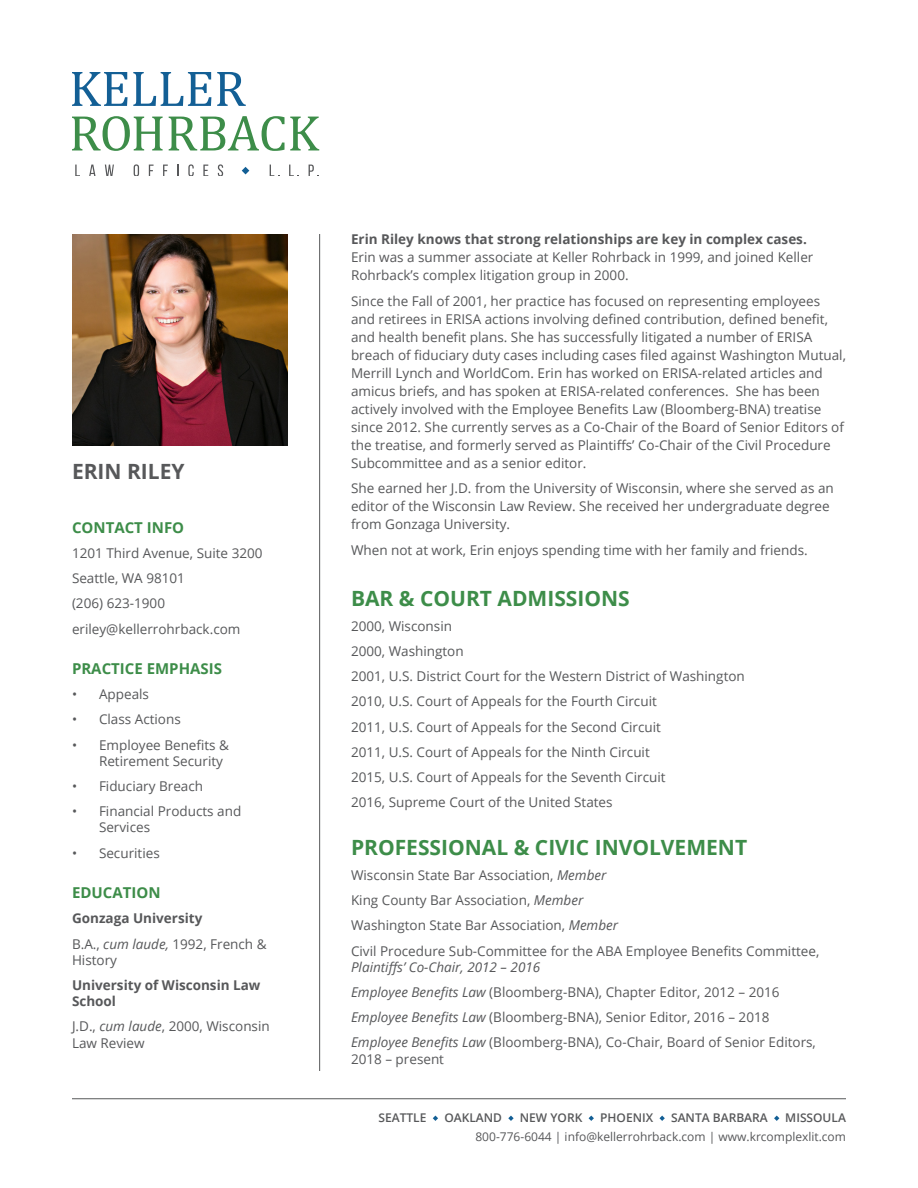
<style>
.page{position:relative;width:918px;height:1188px;background:#fff}
.page>*{position:absolute;margin:0;border:0;box-sizing:border-box;transform-origin:0 0}
.t1{font:700 21px "Open Sans";color:#3d8d49}
.name{font:700 21px "Open Sans";color:#57585a}
.subhead{font:700 15px "Open Sans";color:#3d8d49}
.body{font:13.5px/18px "Open Sans";color:#57585a}
.contact{font:13.5px "Open Sans";color:#57585a}
.t2{font:700 13.5px/16.2px "Open Sans";color:#57585a}
.body-2{font:12px "Open Sans";color:#57585a}
.body-3{font:600 12px "Open Sans";color:#57585a}
.s1{font-style:italic}
.s2{font-weight:700}
</style>
<div class="page">
<hr style="left:319px;top:234px;width:1px;height:837px;background:#57585a">
<hr style="left:72px;top:1098px;width:774px;height:1px;background:#57585a">
<img style="left:72px;top:234px;width:216px;height:211px">
<svg style="left:217px;top:72px;width:29px;height:34px"></svg>
<svg style="left:72px;top:72px;width:139px;height:34px"></svg>
<svg style="left:72px;top:116px;width:91px;height:35px"></svg>
<svg style="left:169px;top:116px;width:150px;height:35px"></svg>
<svg style="left:75px;top:165px;width:5px;height:11px"></svg>
<svg style="left:89px;top:165px;width:7px;height:11px"></svg>
<svg style="left:105px;top:165px;width:9px;height:11px"></svg>
<svg style="left:134px;top:164px;width:5px;height:12px"></svg>
<svg style="left:149px;top:165px;width:5px;height:11px"></svg>
<svg style="left:163px;top:165px;width:5px;height:11px"></svg>
<svg style="left:177px;top:165px;width:2px;height:11px"></svg>
<svg style="left:188px;top:164px;width:6px;height:12px"></svg>
<svg style="left:203px;top:165px;width:5px;height:11px"></svg>
<svg style="left:218px;top:164px;width:5px;height:12px"></svg>
<svg style="left:242px;top:167px;width:7px;height:7px"></svg>
<svg style="left:270px;top:165px;width:9px;height:11px"></svg>
<svg style="left:289px;top:165px;width:10px;height:11px"></svg>
<svg style="left:309px;top:165px;width:10px;height:11px"></svg>
<svg style="left:433px;top:1116px;width:5px;height:5px"></svg>
<svg style="left:508px;top:1116px;width:6px;height:5px"></svg>
<svg style="left:589px;top:1116px;width:5px;height:5px"></svg>
<svg style="left:659px;top:1116px;width:6px;height:5px"></svg>
<svg style="left:774px;top:1116px;width:5px;height:5px"></svg>
<p class="name" style="left:72px;top:456px;width:114px">ERIN RILEY</p>
<p class="subhead" style="left:72px;top:517px;width:114px">CONTACT INFO</p>
<p class="contact" style="left:72px;top:544px;width:192px">1201 Third Avenue, Suite 3200</p>
<p class="contact" style="left:72px;top:569px;width:114px">Seattle, WA 98101</p>
<p class="contact" style="left:72px;top:594px;width:95px">(206) 623-1900</p>
<p class="contact" style="left:72px;top:619px;width:170px">eriley@kellerrohrback.com</p>
<p class="subhead" style="left:72px;top:658px;width:152px">PRACTICE EMPHASIS</p>
<p class="body" style="left:72px;top:685px;width:79px">• Appeals</p>
<p class="body" style="left:72px;top:710px;width:110px">• Class Actions</p>
<p class="body" style="left:99px;top:736px;width:132px;line-height:16.2px;text-indent:-27px">• Employee Benefits &amp;<br>Retirement Security</p>
<p class="body" style="left:72px;top:777px;width:133px">• Fiduciary Breach</p>
<p class="body" style="left:99px;top:803px;width:144px;line-height:16.2px;text-indent:-27px">• Financial Products and<br>Services</p>
<p class="body" style="left:72px;top:843px;width:89px">• Securities</p>
<p class="subhead" style="left:72px;top:882px;width:90px">EDUCATION</p>
<p class="t2" style="left:72px;top:910px;width:132px">Gonzaga University</p>
<p class="body" style="left:72px;top:935px;width:196px;line-height:16.2px">B.A., <span class="s1">cum laude,</span> 1992, French &amp;<br>History</p>
<p class="t2" style="left:72px;top:977px;width:190px">University of Wisconsin Law<br>School</p>
<p class="body" style="left:72px;top:1018px;width:199px;line-height:16.2px">J.D., <span class="s1">cum laude</span>, 2000, Wisconsin<br>Law Review</p>
<p class="body" style="left:351px;top:230px;width:464px"><span class="s2">Erin Riley knows that strong relationships are key in complex cases.<br></span>Erin was a summer associate at Keller Rohrback in 1999, and joined Keller<br>Rohrback’s complex litigation group in 2000.</p>
<p class="body" style="left:351px;top:292px;width:497px">Since the Fall of 2001, her practice has focused on representing employees and retirees in ERISA actions involving defined contribution, defined benefit, and health benefit plans. She has successfully litigated a number of ERISA breach of fiduciary duty cases including cases filed against Washington Mutual, Merrill Lynch and WorldCom. Erin has worked on ERISA-related articles and amicus briefs, and has spoken at ERISA-related conferences. She has been actively involved with the Employee Benefits Law (Bloomberg-BNA) treatise since 2012. She currently serves as a Co-Chair of the Board of Senior Editors of the treatise, and formerly served as Plaintiffs’ Co-Chair of the Civil Procedure Subcommittee and as a senior editor.</p>
<p class="body" style="left:351px;top:479px;width:484px">She earned her J.D. from the University of Wisconsin, where she served as an editor of the Wisconsin Law Review. She received her undergraduate degree from Gonzaga University.</p>
<p class="body" style="left:351px;top:541px;width:458px">When not at work, Erin enjoys spending time with her family and friends.</p>
<p class="t1" style="left:351px;top:583px;width:280px">BAR &amp; COURT ADMISSIONS</p>
<p class="body" style="left:351px;top:616px;width:103px">2000, Wisconsin</p>
<p class="body" style="left:351px;top:642px;width:114px">2000, Washington</p>
<p class="body" style="left:351px;top:667px;width:395px">2001, U.S. District Court for the Western District of Washington</p>
<p class="body" style="left:351px;top:692px;width:307px">2010, U.S. Court of Appeals for the Fourth Circuit</p>
<p class="body" style="left:351px;top:717px;width:312px">2011, U.S. Court of Appeals for the Second Circuit</p>
<p class="body" style="left:351px;top:742px;width:300px">2011, U.S. Court of Appeals for the Ninth Circuit</p>
<p class="body" style="left:351px;top:768px;width:316px">2015, U.S. Court of Appeals for the Seventh Circuit</p>
<p class="body" style="left:351px;top:793px;width:263px">2016, Supreme Court of the United States</p>
<p class="t1" style="left:351px;top:832px;width:398px">PROFESSIONAL &amp; CIVIC INVOLVEMENT</p>
<p class="body" style="left:351px;top:866px;width:257px">Wisconsin State Bar Association, <span class="s1">Member</span></p>
<p class="body" style="left:351px;top:891px;width:234px">King County Bar Association, <span class="s1">Member</span></p>
<p class="body" style="left:351px;top:916px;width:269px">Washington State Bar Association, <span class="s1">Member</span></p>
<p class="body" style="left:351px;top:942px;width:470px;line-height:16.2px">Civil Procedure Sub-Committee for the ABA Employee Benefits Committee,<br><span class="s1">Plaintiffs’ Co-Chair, 2012 – 2016</span></p>
<p class="body" style="left:351px;top:983px;width:430px"><span class="s1">Employee Benefits Law</span> (Bloomberg-BNA), Chapter Editor, 2012 – 2016</p>
<p class="body" style="left:351px;top:1008px;width:420px"><span class="s1">Employee Benefits Law</span> (Bloomberg-BNA), Senior Editor, 2016 – 2018</p>
<p class="body" style="left:351px;top:1034px;width:466px;line-height:16.2px"><span class="s1">Employee Benefits Law</span> (Bloomberg-BNA), Co-Chair, Board of Senior Editors,<br>2018 – present</p>
<p class="body-3" style="left:379px;top:1110px;width:50px">SEATTLE</p>
<p class="body-3" style="left:444px;top:1110px;width:59px">OAKLAND</p>
<p class="body-3" style="left:520px;top:1110px;width:64px">NEW YORK</p>
<p class="body-3" style="left:600px;top:1110px;width:55px">PHOENIX</p>
<p class="body-3" style="left:671px;top:1110px;width:98px">SANTA BARBARA</p>
<p class="body-3" style="left:785px;top:1110px;width:62px">MISSOULA</p>
<p class="body-2" style="left:475px;top:1129px;width:372px">800-776-6044 | info@kellerrohrback.com | www.krcomplexlit.com</p>
</div>
